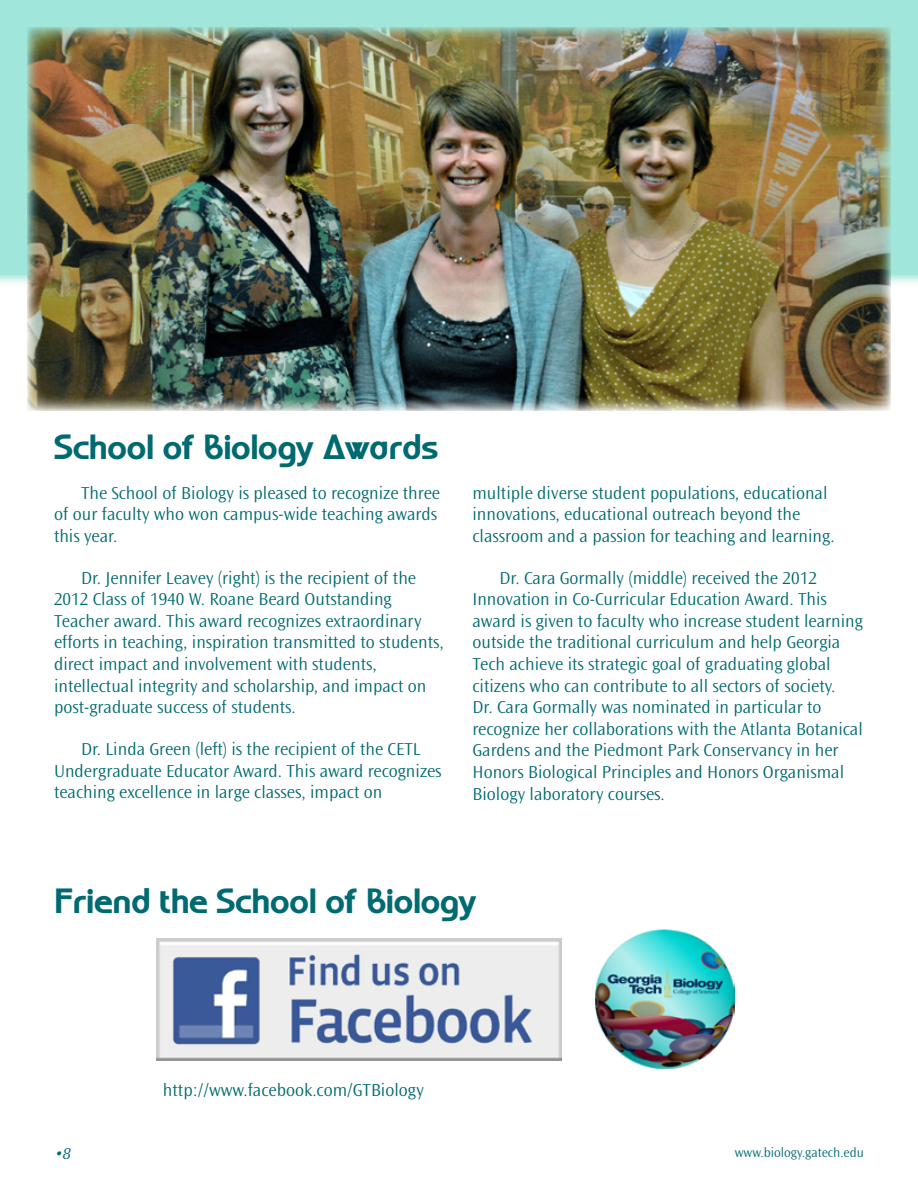
<style>
.page{position:relative;width:918px;height:1188px;background:#fff}
.page>*{position:absolute;margin:0;border:0;box-sizing:border-box;transform-origin:0 0}
.t1{font:36px "Worldof Water";color:#006a71}
.t2{font:18px/21.6px "Ocean Sans MM 310 475";color:#006a71}
.t3{font:italic 16.5px "Ocean Sans MM 310 475";color:#006a71}
.t4{font:13.5px "Ocean Sans MM 310 475";color:#006a71}
</style>
<div class="page">
<div style="left:0;top:0;width:918px;height:288px;background:#a0e6da"></div>
<img style="left:27px;top:27px;width:864px;height:383px">
<img style="left:596px;top:930px;width:138px;height:139px">
<img style="left:157px;top:938px;width:405px;height:122px">
<h1 class="t1" style="left:54px;top:433px;width:386px">School of Biology Awards</h1>
<p class="t2" style="left:54px;top:482px;width:388px;text-indent:27px">The School of Biology is pleased to recognize three of our faculty who won campus-wide teaching awards this year.</p>
<p class="t2" style="left:54px;top:567px;width:391px;text-indent:27px">Dr. Jennifer Leavey (right) is the recipient of the 2012 Class of 1940 W. Roane Beard Outstanding Teacher award. This award recognizes extraordinary efforts in teaching, inspiration transmitted to students, direct impact and involvement with students, intellectual integrity and scholarship, and impact on post-graduate success of students.</p>
<p class="t2" style="left:54px;top:739px;width:389px;text-indent:27px">Dr. Linda Green (left) is the recipient of the CETL<br>Undergraduate Educator Award. This award recognizes teaching excellence in large classes, impact on</p>
<p class="t2" style="left:472px;top:482px;width:364px">multiple diverse student populations, educational innovations, educational outreach beyond the classroom and a passion for teaching and learning.</p>
<p class="t2" style="left:472px;top:567px;width:392px;text-indent:27px">Dr. Cara Gormally (middle) received the 2012<br>Innovation in Co-Curricular Education Award. This award is given to faculty who increase student learning outside the traditional curriculum and help Georgia Tech achieve its strategic goal of graduating global citizens who can contribute to all sectors of society.<br>Dr. Cara Gormally was nominated in particular to recognize her collaborations with the Atlanta Botanical Gardens and the Piedmont Park Conservancy in her Honors Biological Principles and Honors Organismal Biology laboratory courses.</p>
<h1 class="t1" style="left:54px;top:888px;width:424px">Friend the School of Biology</h1>
<p class="t2" style="left:163px;top:1080px;width:262px">http://www.facebook.com/GTBiology</p>
<p class="t3" style="left:54px;top:1145px;width:21px">•8</p>
<p class="t4" style="left:735px;top:1145px;width:131px">www.biology.gatech.edu</p>
</div>
